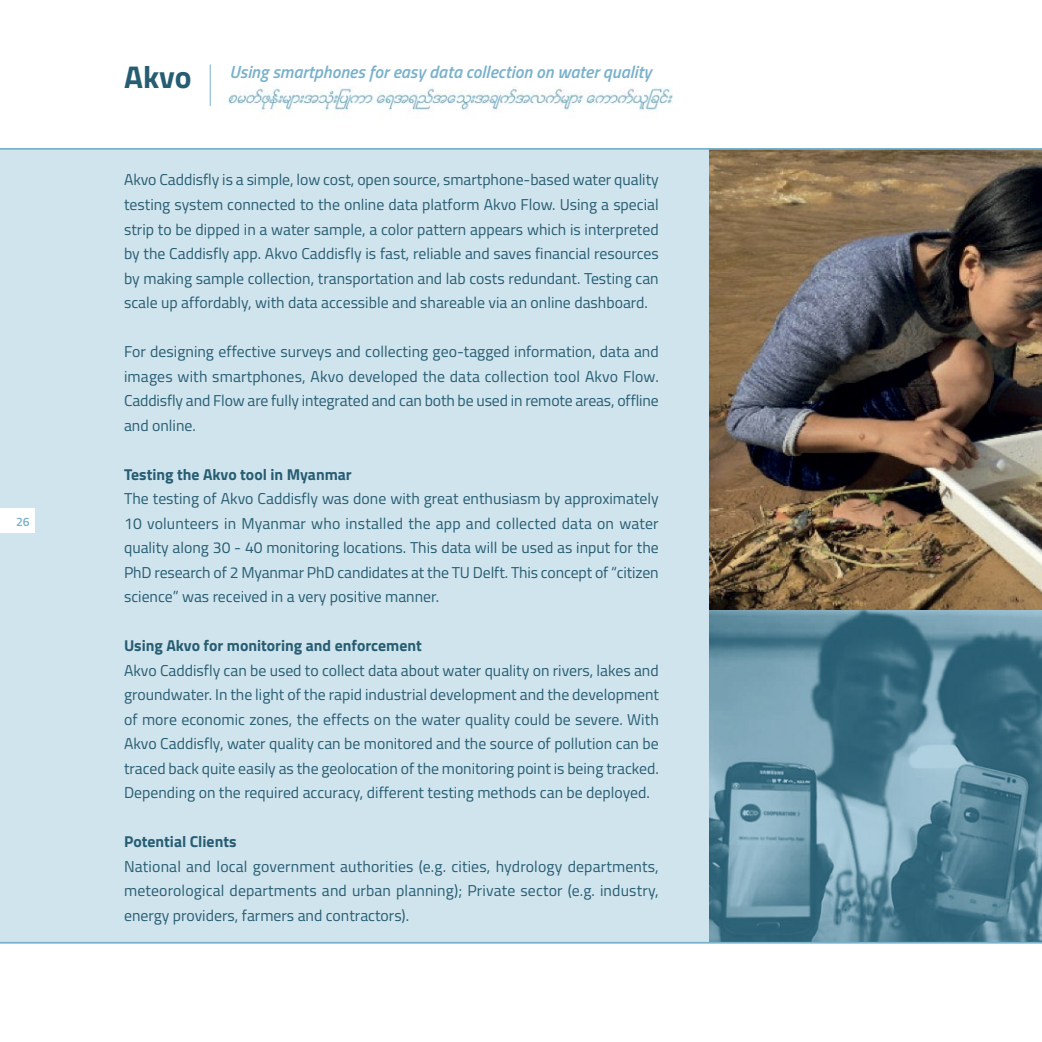
<style>
.page{position:relative;width:1042px;height:1042px;background:#fff}
.page>*{position:absolute;margin:0;border:0;box-sizing:border-box;transform-origin:0 0}
.t1{font:700 31.5px "Titillium";color:#275d72}
.t2{font:italic 600 17.5px "Titillium";color:#79b1cb}
.t3{font:15.75px/24.5px "Titillium";color:#275d72;text-align:justify}
.t4{font:700 15.75px "Titillium";color:#275d72}
.t5{font:12.25px "Titillium Semibold Upright";color:#79b1cb}
</style>
<div class="page">
<div style="left:0;top:149px;width:1042px;height:794px;background:#d0e4ed"></div>
<img style="left:709px;top:150px;width:333px;height:460px">
<svg style="left:709px;top:610px;width:333px;height:332px;background:#5b899c"></svg>
<div style="left:0;top:508px;width:35px;height:25px;background:#fff"></div>
<hr style="left:210px;top:64px;width:1px;height:42px;background:#79b1cb">
<img style="left:228px;top:86px;width:445px;height:33px">
<hr style="left:0;top:942px;width:1042px;height:1px;background:#79b1cb">
<hr style="left:0;top:148px;width:1042px;height:2px;background:#79b1cb">
<p class="t5" style="left:16px;top:517px;width:15px">26</p>
<h1 class="t1" style="left:124px;top:66px;width:69px">Akvo</h1>
<p class="t2" style="left:229px;top:65px;width:424px">Using smartphones for easy data collection on water quality</p>
<p class="t3" style="left:124px;top:169px;width:536px">Akvo Caddisfly is a simple, low cost, open source, smartphone-based water quality testing system connected to the online data platform Akvo Flow. Using a special strip to be dipped in a water sample, a color pattern appears which is interpreted by the Caddisfly app. Akvo Caddisfly is fast, reliable and saves financial resources by making sample collection, transportation and lab costs redundant. Testing can scale up affordably, with data accessible and shareable via an online dashboard.</p>
<p class="t3" style="left:124px;top:341px;width:536px">For designing effective surveys and collecting geo-tagged information, data and images with smartphones, Akvo developed the data collection tool Akvo Flow.<br>Caddisfly and Flow are fully integrated and can both be used in remote areas, offline and online.</p>
<p class="t4" style="left:124px;top:468px;width:229px">Testing the Akvo tool in Myanmar</p>
<p class="t3" style="left:124px;top:488px;width:536px">The testing of Akvo Caddisfly was done with great enthusiasm by approximately 10 volunteers in Myanmar who installed the app and collected data on water quality along 30 - 40 monitoring locations. This data will be used as input for the PhD research of 2 Myanmar PhD candidates at the TU Delft. This concept of “citizen science” was received in a very positive manner.</p>
<p class="t4" style="left:124px;top:640px;width:299px">Using Akvo for monitoring and enforcement</p>
<p class="t3" style="left:124px;top:659px;width:536px">Akvo Caddisfly can be used to collect data about water quality on rivers, lakes and groundwater. In the light of the rapid industrial development and the development of more economic zones, the effects on the water quality could be severe. With Akvo Caddisfly, water quality can be monitored and the source of pollution can be traced back quite easily as the geolocation of the monitoring point is being tracked.<br>Depending on the required accuracy, different testing methods can be deployed.</p>
<p class="t4" style="left:124px;top:836px;width:114px">Potential Clients</p>
<p class="t3" style="left:124px;top:855px;width:536px">National and local government authorities (e.g. cities, hydrology departments, meteorological departments and urban planning); Private sector (e.g. industry, energy providers, farmers and contractors).</p>
</div>
